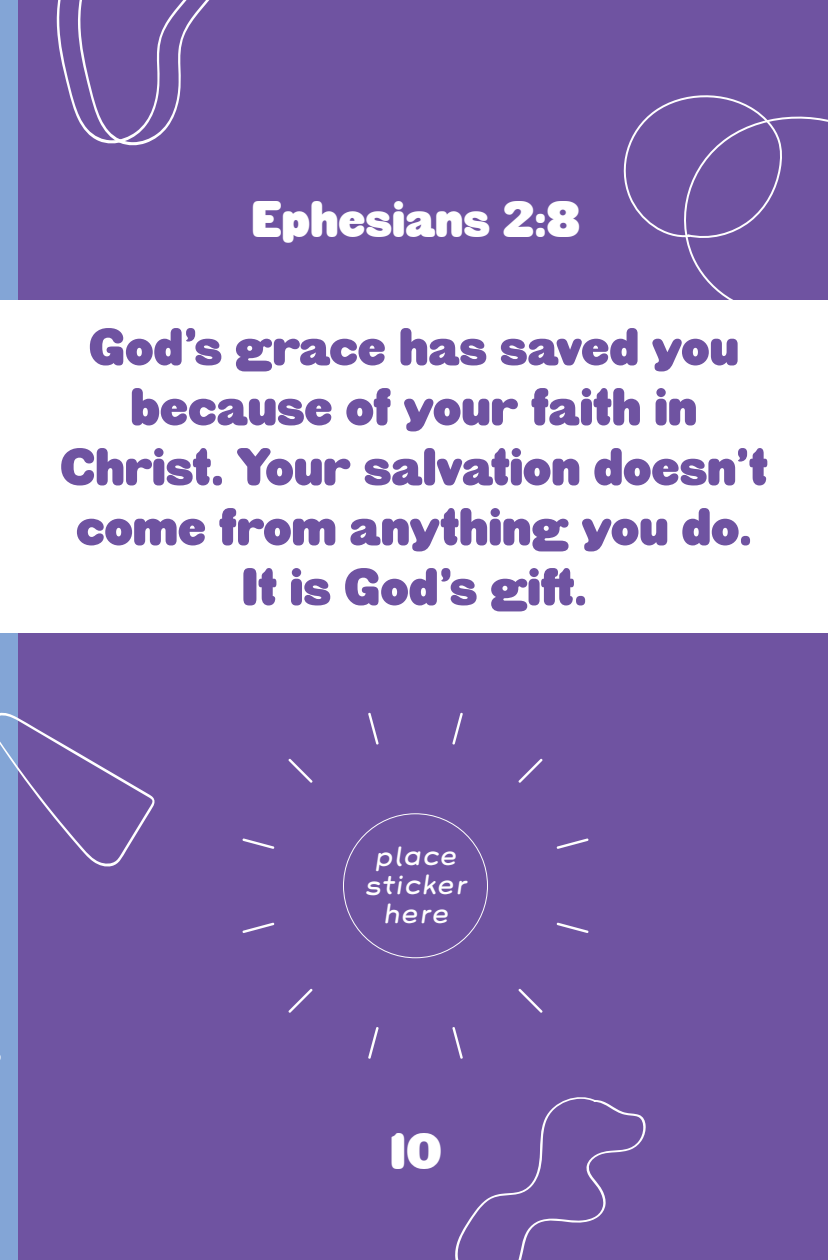
<style>
.page{position:relative;width:828px;height:1260px;background:#fff}
.page>*{position:absolute;margin:0;border:0;box-sizing:border-box;transform-origin:0 0}
.t1{font:52px/60px "HWT Gothic Round";color:#6f53a1;text-align:center}
.t2{font:50px "HWT Gothic Round";color:#fff}
.t3{font:italic 24px/28.8px "Grover";letter-spacing:-.01em;color:#fff;text-align:center}
</style>
<div class="page">
<div style="left:0;top:0;width:52px;height:1260px;background:#83a5d6"></div>
<div style="left:18px;top:0;width:810px;height:1260px;background:#6f53a1"></div>
<svg style="left:288px;top:758px;width:25px;height:25px"></svg>
<svg style="left:242px;top:838px;width:33px;height:11px"></svg>
<svg style="left:242px;top:922px;width:33px;height:11px"></svg>
<svg style="left:288px;top:988px;width:25px;height:25px"></svg>
<svg style="left:368px;top:1027px;width:11px;height:32px"></svg>
<svg style="left:452px;top:1027px;width:11px;height:32px"></svg>
<svg style="left:518px;top:988px;width:25px;height:25px"></svg>
<svg style="left:556px;top:922px;width:33px;height:11px"></svg>
<svg style="left:556px;top:838px;width:33px;height:11px"></svg>
<svg style="left:518px;top:758px;width:25px;height:25px"></svg>
<svg style="left:452px;top:712px;width:11px;height:33px"></svg>
<svg style="left:368px;top:712px;width:11px;height:33px"></svg>
<div style="left:0;top:300px;width:828px;height:333px;background:#fff"></div>
<svg style="left:57px;top:0;width:153px;height:146px"></svg>
<svg style="left:455px;top:1097px;width:191px;height:163px"></svg>
<svg style="left:623px;top:95px;width:205px;height:205px"></svg>
<svg style="left:0;top:712px;width:155px;height:155px"></svg>
<p class="t2" style="left:251px;top:192px;width:331px">Ephesians 2:8</p>
<p class="t1" style="left:60px;top:318px;width:709px">God’s grace has saved you because of your faith in<br>Christ. Your salvation doesn’t come from anything you do.<br>It is God’s gift.</p>
<p class="t3" style="left:364px;top:842px;width:104px">place sticker here</p>
<p class="t2" style="left:390px;top:1123px;width:53px">10</p>
</div>
